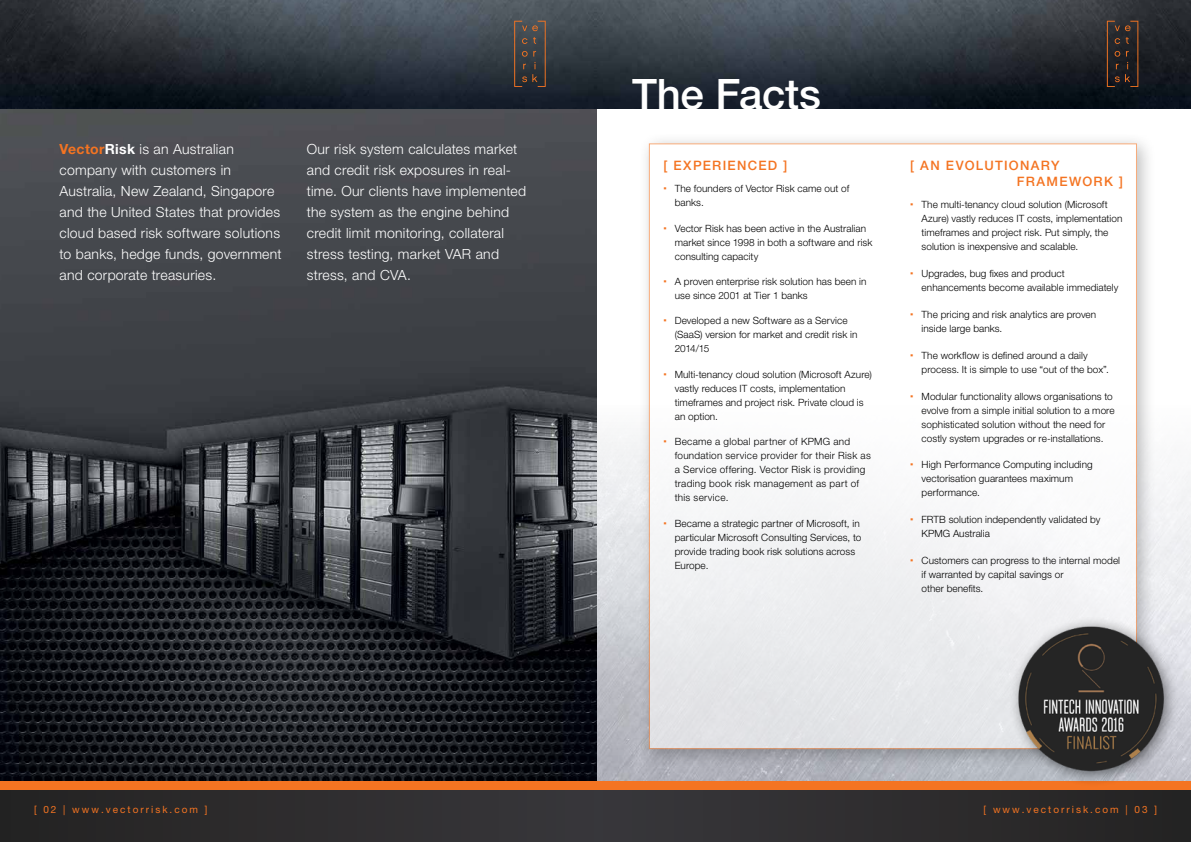
<style>
.page{position:relative;width:1191px;height:842px;background:#fff}
.page>*{position:absolute;margin:0;border:0;box-sizing:border-box;transform-origin:0 0}
.t1{font:500 42px "Helvetica Neue LT";letter-spacing:-.01em;color:#fff}
.t2{font:300 14px/21px "Helvetica Neue LT";letter-spacing:.015em;color:#fff}
.t3{font:500 13px/16px "Helvetica Neue LT";letter-spacing:.1em;color:#f47422}
.t4{font:300 10px/14px "Helvetica Neue LT";letter-spacing:.005em;color:#000}
.t5{font:300 10px/14px "Helvetica Neue LT";letter-spacing:.025em;color:#000}
.t6{font:10px "Helvetica Neue LT";letter-spacing:.2em;color:#f47422}
.s1{font-weight:700;color:#f47422}
.s2{font-weight:700}
.s3{font-family:"Arial";font-weight:900;color:#f47422}
</style>
<div class="page">
<img style="left:596px;top:108px;width:595px;height:673px">
<img style="left:0;top:108px;width:596px;height:673px">
<div style="left:0;top:781px;width:1191px;height:61px;background:#f47422"></div>
<div style="left:0;top:790px;width:1191px;height:52px;background:#2e2d2e"></div>
<img style="left:0;top:0;width:1191px;height:108px">
<svg style="left:514px;top:21px;width:31px;height:66px;background:#494341"></svg>
<svg style="left:1106px;top:21px;width:32px;height:66px;background:#352a26"></svg>
<div style="left:637px;top:131px;width:519px;height:638px;background:#000;opacity:.45"></div>
<div style="left:649px;top:143px;width:488px;height:606px;background:linear-gradient(to bottom,#fff,#e7e8eb)"></div>
<div style="left:1008px;top:616px;width:172px;height:171px;background:#000;opacity:.5"></div>
<img style="left:1016px;top:624px;width:149px;height:148px">
<h2 class="t2" style="left:60px;top:138px;width:224px"><span class="s1">Vector</span><span class="s2">Risk</span> is an Australian company with customers in<br>Australia, New Zealand, Singapore and the United States that provides cloud based risk software solutions to banks, hedge funds, government and corporate treasuries.</h2>
<h2 class="t2" style="left:307px;top:138px;width:221px">Our risk system calculates market and credit risk exposures in real&shy;time. Our clients have implemented the system as the engine behind credit limit monitoring, collateral stress testing, market VAR and stress, and CVA.</h2>
<h1 class="t1" style="left:632px;top:69px;width:190px">The Facts</h1>
<h3 class="t3" style="left:663px;top:157px;width:125px">[ EXPERIENCED ]</h3>
<p class="t4" style="left:675px;top:182px;width:176px;text-indent:-11px"><span class="s3">∙</span> The founders of Vector Risk came out of banks.</p>
<p class="t4" style="left:675px;top:221px;width:199px;text-indent:-11px"><span class="s3">∙</span> Vector Risk has been active in the Australian market since 1998 in both a software and risk consulting capacity</p>
<p class="t4" style="left:675px;top:274px;width:193px;text-indent:-11px"><span class="s3">∙</span> A proven enterprise risk solution has been in use since 2001 at Tier 1 banks</p>
<p class="t4" style="left:675px;top:314px;width:184px;text-indent:-11px"><span class="s3">∙</span> Developed a new Software as a Service (SaaS) version for market and credit risk in<br>2014/15</p>
<p class="t4" style="left:675px;top:367px;width:199px;text-indent:-11px"><span class="s3">∙</span> Multi-tenancy cloud solution (Microsoft Azure) vastly reduces IT costs, implementation timeframes and project risk. Private cloud is an option.</p>
<p class="t5" style="left:675px;top:434px;width:198px;text-indent:-11px"><span class="s3">∙</span> Became a global partner of KPMG and foundation service provider for their Risk as a Service offering. Vector Risk is providing trading book risk management as part of this service.</p>
<p class="t4" style="left:675px;top:516px;width:188px;text-indent:-11px"><span class="s3">∙</span> Became a strategic partner of Microsoft, in particular Microsoft Consulting Services, to provide trading book risk solutions across Europe.</p>
<h3 class="t3" style="left:1016px;top:157px;width:108px;text-indent:-107px">[ AN EVOLUTIONARY<br>FRAMEWORK ]</h3>
<p class="t4" style="left:921px;top:198px;width:202px;text-indent:-11px"><span class="s3">∙</span> The multi-tenancy cloud solution (Microsoft Azure) vastly reduces IT costs, implementation timeframes and project risk. Put simply, the solution is inexpensive and scalable.</p>
<p class="t4" style="left:921px;top:266px;width:198px;text-indent:-11px"><span class="s3">∙</span> Upgrades, bug fixes and product enhancements become available immediately</p>
<p class="t4" style="left:921px;top:307px;width:176px;text-indent:-11px"><span class="s3">∙</span> The pricing and risk analytics are proven inside large banks.</p>
<p class="t4" style="left:921px;top:348px;width:189px;text-indent:-11px"><span class="s3">∙</span> The workflow is defined around a daily process. It is simple to use “out of the box”.</p>
<p class="t4" style="left:921px;top:389px;width:194px;text-indent:-11px"><span class="s3">∙</span> Modular functionality allows organisations to evolve from a simple initial solution to a more sophisticated solution without the need for costly system upgrades or re-installations.</p>
<p class="t4" style="left:921px;top:457px;width:173px;text-indent:-11px"><span class="s3">∙</span> High Performance Computing including vectorisation guarantees maximum performance.</p>
<p class="t4" style="left:921px;top:512px;width:180px;text-indent:-11px"><span class="s3">∙</span> FRTB solution independently validated by<br>KPMG Australia</p>
<p class="t4" style="left:921px;top:553px;width:200px;text-indent:-11px"><span class="s3">∙</span> Customers can progress to the internal model if warranted by capital savings or<br>other benefits.</p>
<p class="t6" style="left:34px;top:803px;width:175px">[ 02 | www.vectorrisk.com ]</p>
<p class="t6" style="left:983px;top:803px;width:175px">[ www.vectorrisk.com | 03 ]</p>
</div>
